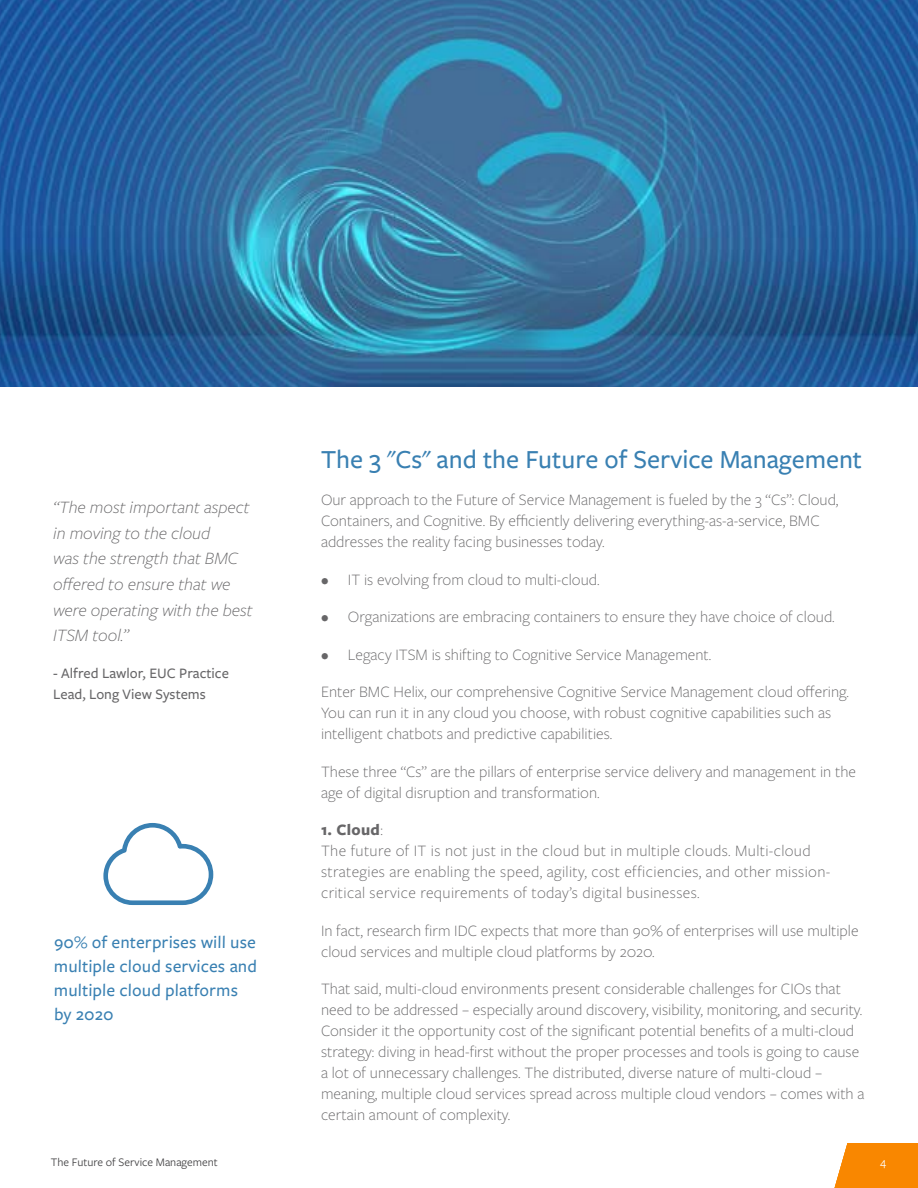
<style>
.page{position:relative;width:918px;height:1188px;background:#fff}
.page>*{position:absolute;margin:0;border:0;box-sizing:border-box;transform-origin:0 0}
.t1{font:500 27px "Freight Sans Pro";color:#3980b2}
.t2{font:italic 300 18px/25.5px "Freight Sans Pro";color:#676668}
.t3{font:500 18px/24px "Freight Sans Pro";color:#3980b2}
.t4{font:300 16.5px/21px "Freight Sans Pro";color:#676668}
.t5{font:300 16.5px/21px "Freight Sans Pro";letter-spacing:.02em;color:#676668}
.t6{font:500 15px/21px "Freight Sans Pro";color:#676668}
.t7{font:12px "Freight Sans Pro";color:#414042}
.t8{font:12px "Freight Sans Pro";color:#fff}
.s1{font-weight:700}
</style>
<div class="page">
<svg style="left:103px;top:823px;width:110px;height:82px"></svg>
<img style="left:0;top:0;width:918px;height:386px">
<svg style="left:835px;top:1143px;width:83px;height:45px;background:#f98f11"></svg>
<p class="t2" style="left:53px;top:494px;width:201px">“The most important aspect in moving to the cloud<br>was the strength that BMC offered to ensure that we were operating with the best<br>ITSM tool.”</p>
<p class="t6" style="left:53px;top:663px;width:177px">- Alfred Lawlor, EUC Practice<br>Lead, Long View Systems</p>
<p class="t3" style="left:54px;top:929px;width:205px">90% of enterprises will use multiple cloud services and multiple cloud platforms by 2020</p>
<h1 class="t1" style="left:321px;top:441px;width:543px">The 3 "Cs" and the Future of Service Management</h1>
<p class="t4" style="left:321px;top:489px;width:519px">Our approach to the Future of Service Management is fueled by the 3 “Cs”: Cloud,<br>Containers, and Cognitive. By efficiently delivering everything-as-a-service, BMC addresses the reality facing businesses today.</p>
<p class="t4" style="left:321px;top:568px;width:280px">• IT is evolving from cloud to multi-cloud.</p>
<p class="t4" style="left:321px;top:606px;width:515px">• Organizations are embracing containers to ensure they have choice of cloud.</p>
<p class="t4" style="left:321px;top:643px;width:392px">• Legacy ITSM is shifting to Cognitive Service Management.</p>
<p class="t4" style="left:321px;top:681px;width:530px">Enter BMC Helix, our comprehensive Cognitive Service Management cloud offering.<br>You can run it in any cloud you choose, with robust cognitive capabilities such as intelligent chatbots and predictive capabilities.</p>
<p class="t4" style="left:321px;top:760px;width:537px">These three “Cs” are the pillars of enterprise service delivery and management in the age of digital disruption and transformation.</p>
<p class="t5" style="left:321px;top:819px;width:511px"><span class="s1">1. Cloud</span>:<br>The future of IT is not just in the cloud but in multiple clouds. Multi-cloud strategies are enabling the speed, agility, cost efficiencies, and other mission&shy;critical service requirements of today’s digital businesses.</p>
<p class="t4" style="left:321px;top:919px;width:539px">In fact, research firm IDC expects that more than 90% of enterprises will use multiple cloud services and multiple cloud platforms by 2020.</p>
<p class="t4" style="left:321px;top:978px;width:545px">That said, multi-cloud environments present considerable challenges for CIOs that need to be addressed – especially around discovery, visibility, monitoring, and security.<br>Consider it the opportunity cost of the significant potential benefits of a multi-cloud strategy: diving in head-first without the proper processes and tools is going to cause a lot of unnecessary challenges. The distributed, diverse nature of multi-cloud – meaning, multiple cloud services spread across multiple cloud vendors – comes with a certain amount of complexity.</p>
<p class="t7" style="left:51px;top:1154px;width:169px">The Future of Service Management</p>
<p class="t8" style="left:880px;top:1154px;width:8px">43</p>
</div>
